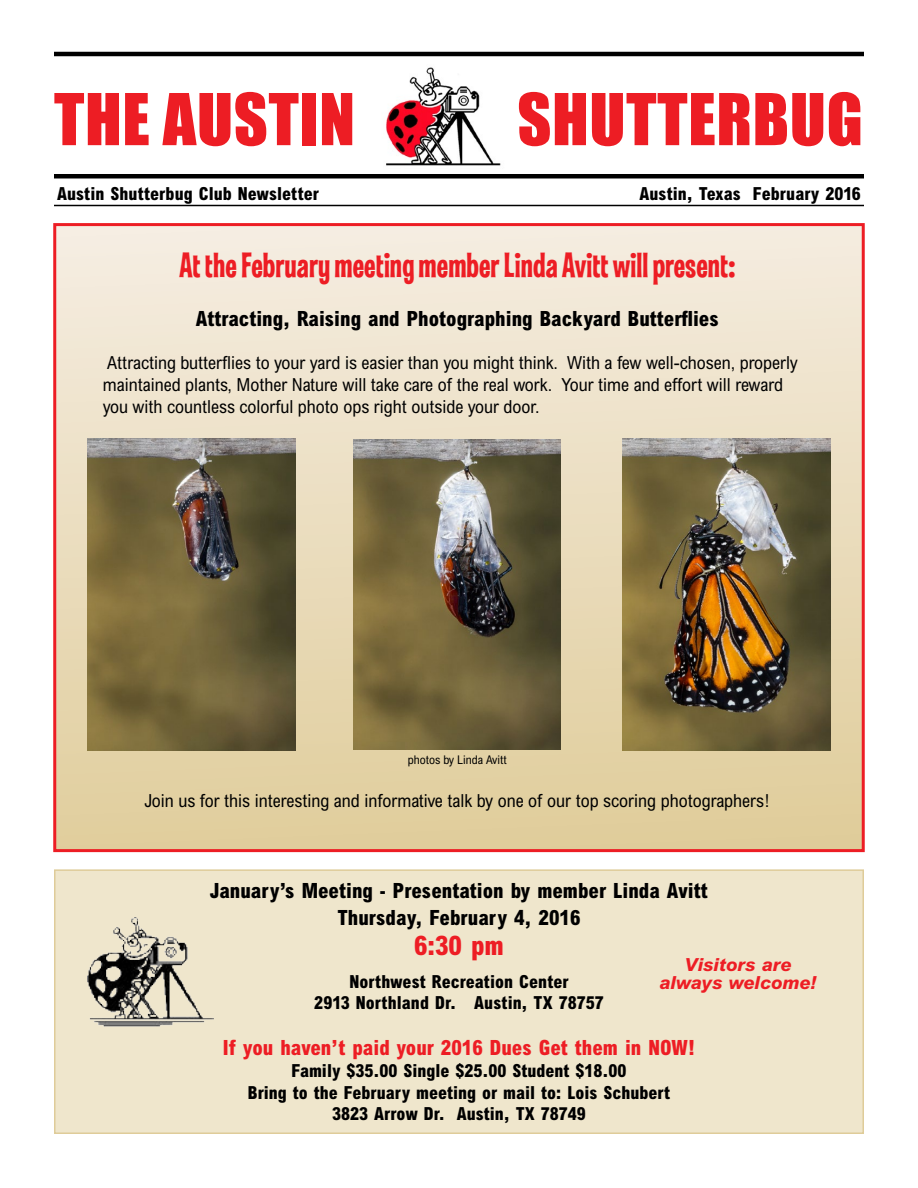
<style>
.page{position:relative;width:918px;height:1188px;background:#fff}
.page>*{position:absolute;margin:0;border:0;box-sizing:border-box;transform-origin:0 0}
.t1{font:66px "Impact";letter-spacing:.01em;color:#ed1d24}
.t2{font:36px "Las Vegas Jackpot";color:#ed1d24}
.t3{font:800 condensed 27px "Arial";color:#ed1d24}
.t4{font:800 condensed 21px/27px "Arial";color:#000;text-align:center}
.t5{font:800 condensed 21px "Arial";color:#ed1d24}
.t6{font:condensed 18px/21.6px "Arial";color:#000}
.t7{font:800 condensed 18px/21.6px "Arial";color:#000;text-align:center}
.t8{font:italic 800 18px/18px "Arial";color:#ed1d24;text-align:center}
.t9{font:condensed 12px "Arial";color:#000}
</style>
<div class="page">
<div style="left:55px;top:225px;width:808px;height:626px;background:linear-gradient(to bottom,#f5ede1,#dfcc99)"></div>
<div style="left:53px;top:223px;width:812px;height:629px;border:3px solid #ed1d24"></div>
<div style="left:54px;top:869px;width:810px;height:265px;background:#efe6cc;border:2px solid #dfcc99"></div>
<hr style="left:54px;top:52px;width:810px;height:4px;background:#000">
<hr style="left:54px;top:174px;width:810px;height:4px;background:#000">
<hr style="left:54px;top:205px;width:810px;height:1px;background:#000">
<img style="left:386px;top:67px;width:115px;height:99px">
<img style="left:87px;top:918px;width:127px;height:109px">
<img style="left:87px;top:438px;width:209px;height:313px">
<img style="left:354px;top:439px;width:207px;height:311px">
<img style="left:622px;top:438px;width:209px;height:313px">
<h1 class="t1" style="left:54px;top:68px;width:303px">THE AUSTIN</h1>
<h1 class="t1" style="left:517px;top:68px;width:347px">SHUTTERBUG</h1>
<p class="t7" style="left:57px;top:183px;width:263px">Austin Shutterbug Club Newsletter</p>
<p class="t7" style="left:639px;top:183px;width:223px">Austin, Texas February 2016</p>
<h2 class="t2" style="left:179px;top:245px;width:558px">At the February meeting member Linda Avitt will present:</h2>
<p class="t4" style="left:196px;top:305px;width:525px">Attracting, Raising and Photographing Backyard Butterflies</p>
<p class="t6" style="left:103px;top:352px;width:697px">Attracting butterflies to your yard is easier than you might think. With a few well-chosen, properly maintained plants, Mother Nature will take care of the real work. Your time and effort will reward you with countless colorful photo ops right outside your door.</p>
<p class="t9" style="left:408px;top:753px;width:101px">photos by Linda Avitt</p>
<p class="t6" style="left:144px;top:790px;width:627px">Join us for this interesting and informative talk by one of our top scoring photographers!</p>
<p class="t4" style="left:210px;top:877px;width:499px">January’s Meeting - Presentation by member Linda Avitt<br>Thursday, February 4, 2016</p>
<h3 class="t3" style="left:414px;top:929px;width:91px">6:30 pm</h3>
<p class="t7" style="left:314px;top:971px;width:291px;line-height:21px">Northwest Recreation Center<br>2913 Northland Dr. Austin, TX 78757</p>
<p class="t5" style="left:223px;top:1035px;width:474px">If you haven’t paid your 2016 Dues Get them in NOW!</p>
<p class="t7" style="left:248px;top:1059px;width:424px">Family $35.00 Single $25.00 Student $18.00<br>Bring to the February meeting or mail to: Lois Schubert<br>3823 Arrow Dr. Austin, TX 78749</p>
<p class="t8" style="left:659px;top:955px;width:159px">Visitors are always welcome!</p>
</div>
